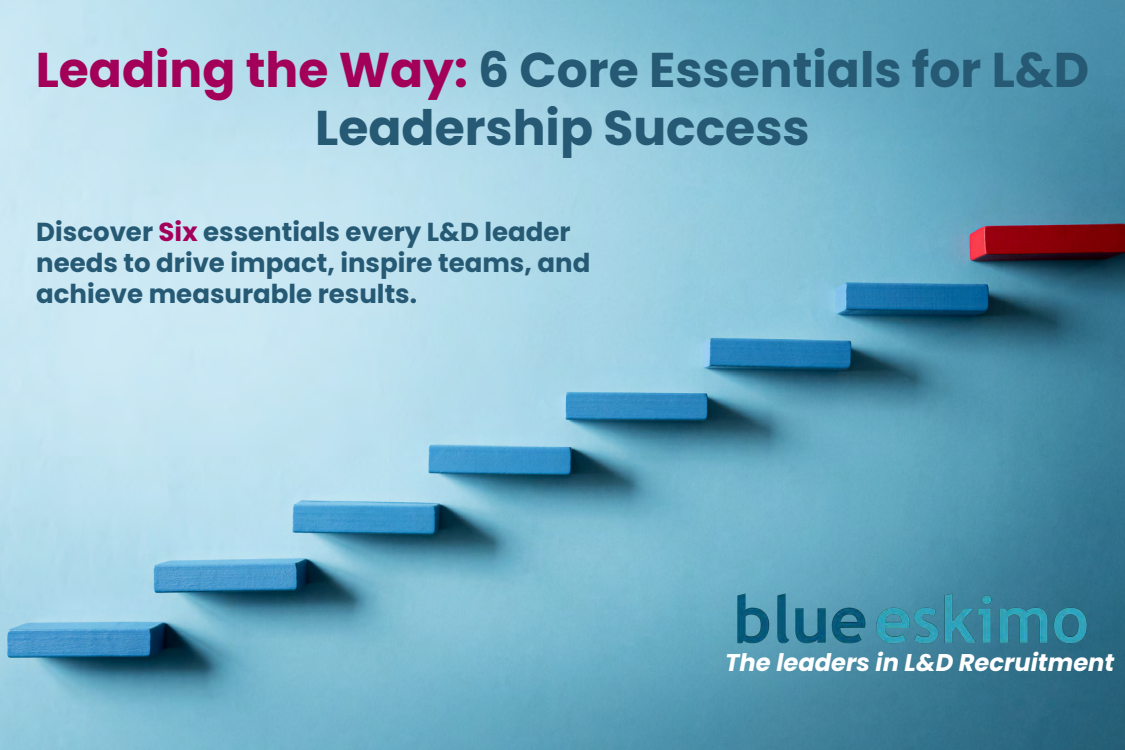
<style>
.page{position:relative;width:1125px;height:750px;background:#fff}
.page>*{position:absolute;margin:0;border:0;box-sizing:border-box;transform-origin:0 0}
.t1{font:700 48.75px/58.5px "Poppins";color:#265a74;text-align:center}
.t2{font:700 26px/31.2px "Poppins";color:#265a74}
.t3{font:italic 700 24.12px "Poppins";color:#fff}
.s1{color:#a3005a}
</style>
<div class="page">
<img style="left:0;top:0;width:1125px;height:750px">
<img style="left:738px;top:573px;width:349px;height:92px">
<h1 class="t1" style="left:36px;top:41px;width:1055px"><span class="s1">Leading the Way:</span> 6 Core Essentials for L&amp;D<br>Leadership Success</h1>
<p class="t2" style="left:36px;top:216px;width:556px">Discover <span class="s1">Six</span> essentials every L&amp;D leader needs to drive impact, inspire teams, and achieve measurable results.</p>
<p class="t3" style="left:725px;top:649px;width:391px">The leaders in L&amp;D Recruitment</p>
</div>
